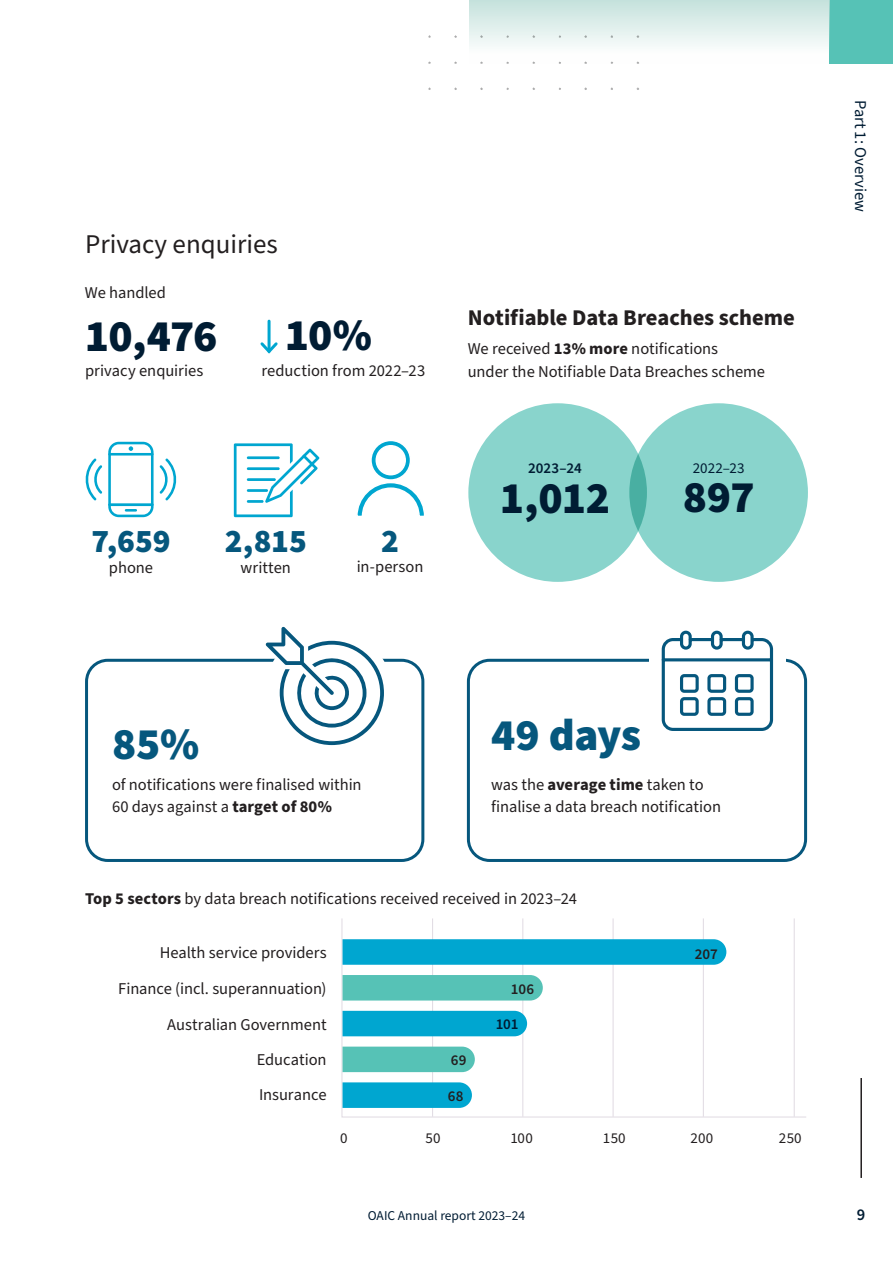
<style>
.page{position:relative;width:893px;height:1263px;background:#fff}
.page>*{position:absolute;margin:0;border:0;box-sizing:border-box;transform-origin:0 0}
.t1{font:900 45px "Source Sans Pro";letter-spacing:-.02em;color:#001c33}
.t2{font:900 45px "Source Sans Pro";letter-spacing:-.005em;color:#06577d}
.t3{font:900 33px "Source Sans Pro";letter-spacing:-.005em;color:#06577d}
.t4{font:27px "Source Sans Pro";color:#231f20}
.t5{font:700 22.5px "Source Sans Pro";color:#231f20}
.t6{font:16.5px/35.5px "Source Sans Pro";color:#231f20}
.t7{font:16.5px "Source Sans Pro";color:#001c33}
.t8{font:600 16.5px "Source Sans Pro";color:#001c33}
.t9{font:15px "Source Sans Pro";letter-spacing:.01em;color:#231f20}
.t10{font:600 15px "Source Sans Pro";color:#001c33}
.t11{font:600 15px "Source Sans Pro";letter-spacing:.005em;color:#231f20}
.t12{font:15px "Source Sans Pro";letter-spacing:.01em;color:#001c33}
.t13{font:13.5px "Source Sans Pro";color:#001c33}
.s1{font-weight:700}
</style>
<div class="page">
<div style="left:468px;top:403px;width:179px;height:179px;background:#89d4cc;border-radius:50%"></div>
<div style="left:629px;top:403px;width:179px;height:179px;background:#89d4cc;border-radius:50%"></div>
<div style="left:829px;top:0;width:64px;height:64px;background:#56c2b6"></div>
<div style="left:469px;top:0;width:360px;height:64px;background:linear-gradient(to bottom,#c6e2dd,#fff)"></div>
<img style="left:428px;top:12px;width:226px;height:78px">
<svg style="left:341px;top:918px;width:465px;height:200px"></svg>
<hr style="left:432px;top:918px;width:1px;height:199px;background:#e0dae2">
<hr style="left:522px;top:918px;width:1px;height:199px;background:#e0dae2">
<hr style="left:613px;top:918px;width:1px;height:199px;background:#e0dae2">
<hr style="left:703px;top:918px;width:1px;height:199px;background:#e0dae2">
<hr style="left:794px;top:918px;width:1px;height:199px;background:#e0dae2">
<svg style="left:343px;top:939px;width:383px;height:26px"></svg>
<div style="left:343px;top:975px;width:200px;height:25px;background:#56c2b6"></div>
<div style="left:343px;top:1011px;width:184px;height:25px;background:#00a6d0"></div>
<div style="left:343px;top:1046px;width:132px;height:26px;background:#56c2b6"></div>
<svg style="left:343px;top:1082px;width:129px;height:26px"></svg>
<hr style="left:268px;top:321px;width:3px;height:30px;background:#00a6d0">
<svg style="left:260px;top:340px;width:18px;height:14px"></svg>
<svg style="left:108px;top:442px;width:46px;height:75px"></svg>
<svg style="left:85px;top:458px;width:17px;height:42px"></svg>
<svg style="left:160px;top:458px;width:17px;height:42px"></svg>
<svg style="left:234px;top:443px;width:85px;height:74px"></svg>
<svg style="left:357px;top:441px;width:67px;height:75px"></svg>
<div style="left:467px;top:659px;width:340px;height:203px;border:3px solid #06577d;border-radius:21px"></div>
<div style="left:85px;top:659px;width:339px;height:203px;border:3px solid #06577d;border-radius:21px"></div>
<div style="left:649px;top:632px;width:137px;height:109px;background:#fff"></div>
<svg style="left:661px;top:630px;width:113px;height:101px"></svg>
<svg style="left:266px;top:627px;width:118px;height:118px"></svg>
<hr style="left:860px;top:1078px;width:2px;height:100px;background:#231f20">
<h3 class="t4" style="left:85px;top:226px;width:194px">Privacy enquiries</h3>
<p class="t6" style="left:85px;top:275px;width:82px">We handled</p>
<h1 class="t1" style="left:85px;top:305px;width:134px">10,476</h1>
<h1 class="t1" style="left:285px;top:304px;width:89px">10%</h1>
<p class="t6" style="left:85px;top:353px;width:120px">privacy enquiries</p>
<p class="t6" style="left:262px;top:353px;width:165px">reduction from 2022–23</p>
<h2 class="t3" style="left:92px;top:518px;width:80px">7,659</h2>
<p class="t6" style="left:109px;top:550px;width:46px">phone</p>
<h2 class="t3" style="left:225px;top:518px;width:84px">2,815</h2>
<p class="t6" style="left:241px;top:550px;width:52px">written</p>
<h2 class="t3" style="left:381px;top:518px;width:19px">2</h2>
<p class="t6" style="left:357px;top:550px;width:68px">in-person</p>
<h3 class="t5" style="left:468px;top:302px;width:329px">Notifiable Data Breaches scheme</h3>
<p class="t6" style="left:468px;top:338px;width:299px;line-height:22.5px">We received <span class="s1">13% more</span> notifications<br>under the Notifiable Data Breaches scheme</p>
<p class="t10" style="left:528px;top:458px;width:55px">2023–24</p>
<h1 class="t1" style="left:500px;top:467px;width:112px">1,012</h1>
<p class="t12" style="left:693px;top:458px;width:53px">2022–23</p>
<h1 class="t1" style="left:683px;top:466px;width:73px">897</h1>
<p class="t7" style="left:872px;top:100px;width:114px;rotate:90deg">Part 1: Overview</p>
<h1 class="t2" style="left:112px;top:712px;width:89px">85%</h1>
<h1 class="t2" style="left:491px;top:704px;width:151px">49 days</h1>
<p class="t6" style="left:112px;top:774px;width:251px;line-height:22.5px">of notifications were finalised within<br>60 days against a <span class="s1">target of 80%</span></p>
<p class="t6" style="left:491px;top:774px;width:231px;line-height:22.5px">was the <span class="s1">average time</span> taken to finalise a data breach notification</p>
<p class="t6" style="left:85px;top:881px;width:493px"><span class="s1">Top 5 sectors</span> by data breach notifications received received in 2023–24</p>
<p class="t6" style="left:118px;top:935px;width:210px;text-align:right">Health service providers<br>Finance (incl. superannuation)<br>Australian Government<br>Education<br>Insurance</p>
<p class="t9" style="left:340px;top:1127px;width:9px">0</p>
<p class="t9" style="left:426px;top:1127px;width:17px">50</p>
<p class="t9" style="left:510px;top:1127px;width:24px">100</p>
<p class="t9" style="left:603px;top:1127px;width:24px">150</p>
<p class="t9" style="left:691px;top:1127px;width:24px">200</p>
<p class="t9" style="left:779px;top:1127px;width:24px">250</p>
<p class="t11" style="left:695px;top:944px;width:25px">207</p>
<p class="t11" style="left:511px;top:978px;width:25px">106</p>
<p class="t10" style="left:496px;top:1014px;width:24px">101</p>
<p class="t11" style="left:451px;top:1050px;width:17px">69</p>
<p class="t11" style="left:448px;top:1086px;width:17px">68</p>
<p class="t13" style="left:368px;top:1207px;width:159px">OAIC Annual report 2023–24</p>
<p class="t8" style="left:857px;top:1204px;width:10px">9</p>
</div>
